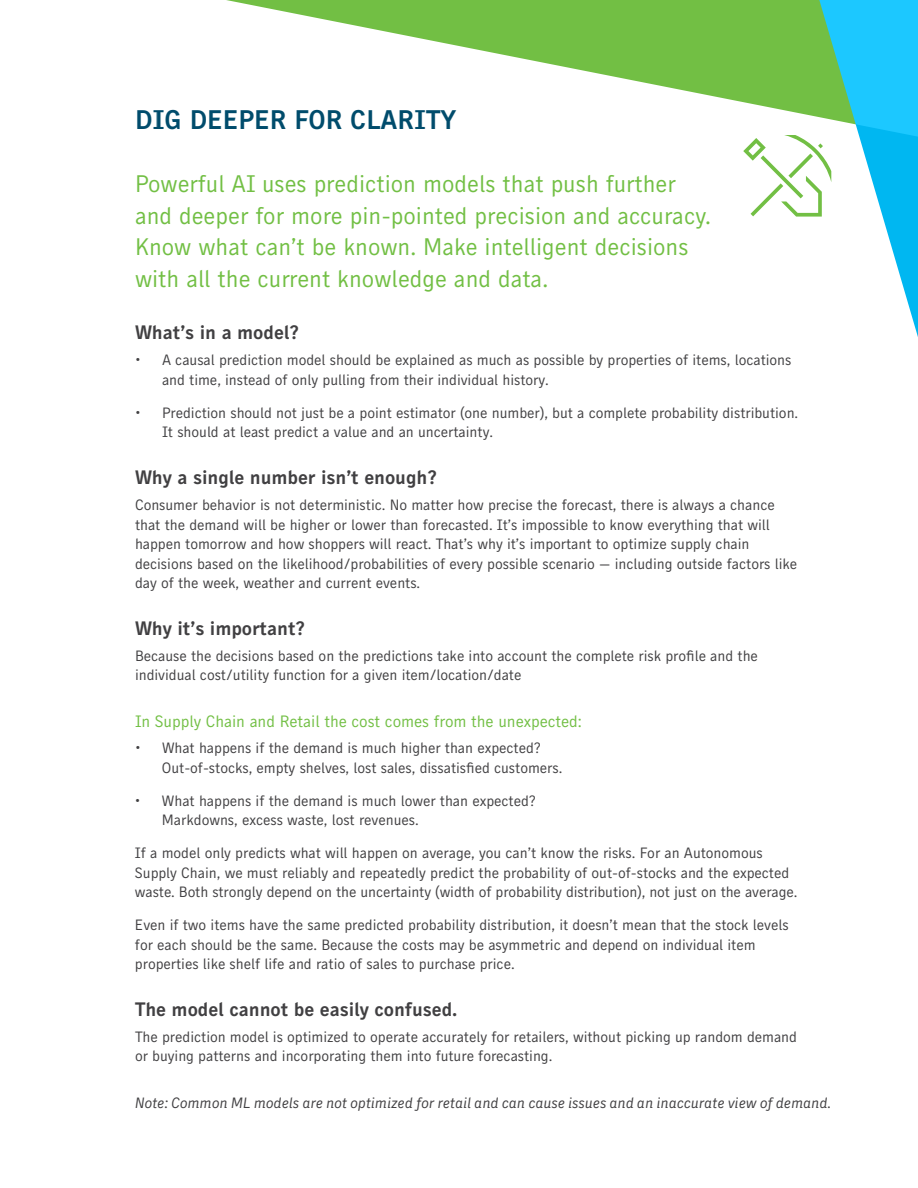
<style>
.page{position:relative;width:918px;height:1188px;background:#fff}
.page>*{position:absolute;margin:0;border:0;box-sizing:border-box;transform-origin:0 0}
.t1{font:27px "Skopex Gothic Bld";color:#004c6c}
.t2{font:24px/31.5px "Skopex Gothic";color:#72bf44}
.t3{font:19.5px "Skopex Gothic Bld";letter-spacing:-.005em;color:#414042}
.t4{font:16.5px "Skopex Gothic";letter-spacing:-.005em;color:#72bf44}
.t5{font:15px/19.5px "Skopex Gothic";letter-spacing:-.005em;color:#414042}
.t6{font:italic 15px "Skopex Gothic";letter-spacing:-.005em;color:#414042}
</style>
<div class="page">
<svg style="left:226px;top:0;width:517px;height:102px"></svg>
<svg style="left:743px;top:0;width:175px;height:337px"></svg>
<h1 class="t1" style="left:135px;top:103px;width:323px">DIG DEEPER FOR CLARITY</h1>
<h2 class="t2" style="left:135px;top:168px;width:577px">Powerful AI uses prediction models that push further and deeper for more pin-pointed precision and accuracy.<br>Know what can’t be known. Make intelligent decisions with all the current knowledge and data.</h2>
<h3 class="t3" style="left:135px;top:320px;width:166px">What’s in a model?</h3>
<p class="t5" style="left:162px;top:350px;width:631px;text-indent:-27px">• A causal prediction model should be explained as much as possible by properties of items, locations and time, instead of only pulling from their individual history.</p>
<p class="t5" style="left:162px;top:403px;width:638px;text-indent:-27px">• Prediction should not just be a point estimator (one number), but a complete probability distribution.<br>It should at least predict a value and an uncertainty.</p>
<h3 class="t3" style="left:135px;top:465px;width:304px">Why a single number isn’t enough?</h3>
<p class="t5" style="left:135px;top:495px;width:664px">Consumer behavior is not deterministic. No matter how precise the forecast, there is always a chance that the demand will be higher or lower than forecasted. It’s impossible to know everything that will happen tomorrow and how shoppers will react. That’s why it’s important to optimize supply chain decisions based on the likelihood/probabilities of every possible scenario — including outside factors like day of the week, weather and current events.</p>
<h3 class="t3" style="left:135px;top:616px;width:172px">Why it’s important?</h3>
<p class="t5" style="left:135px;top:646px;width:625px">Because the decisions based on the predictions take into account the complete risk profile and the individual cost/utility function for a given item/location/date</p>
<p class="t4" style="left:135px;top:711px;width:448px">In Supply Chain and Retail the cost comes from the unexpected:</p>
<p class="t5" style="left:162px;top:738px;width:402px;text-indent:-27px">• What happens if the demand is much higher than expected?<br>Out-of-stocks, empty shelves, lost sales, dissatisfied customers.</p>
<p class="t5" style="left:162px;top:790px;width:376px;text-indent:-27px">• What happens if the demand is much lower than expected?<br>Markdowns, excess waste, lost revenues.</p>
<p class="t5" style="left:135px;top:843px;width:664px">If a model only predicts what will happen on average, you can’t know the risks. For an Autonomous<br>Supply Chain, we must reliably and repeatedly predict the probability of out-of-stocks and the expected waste. Both strongly depend on the uncertainty (width of probability distribution), not just on the average.</p>
<p class="t5" style="left:135px;top:915px;width:655px">Even if two items have the same predicted probability distribution, it doesn’t mean that the stock levels for each should be the same. Because the costs may be asymmetric and depend on individual item properties like shelf life and ratio of sales to purchase price.</p>
<h3 class="t3" style="left:135px;top:997px;width:324px">The model cannot be easily confused.</h3>
<p class="t5" style="left:135px;top:1027px;width:664px">The prediction model is optimized to operate accurately for retailers, without picking up random demand or buying patterns and incorporating them into future forecasting.</p>
<p class="t6" style="left:135px;top:1094px;width:698px">Note: Common ML models are not optimized for retail and can cause issues and an inaccurate view of demand.</p>
</div>
